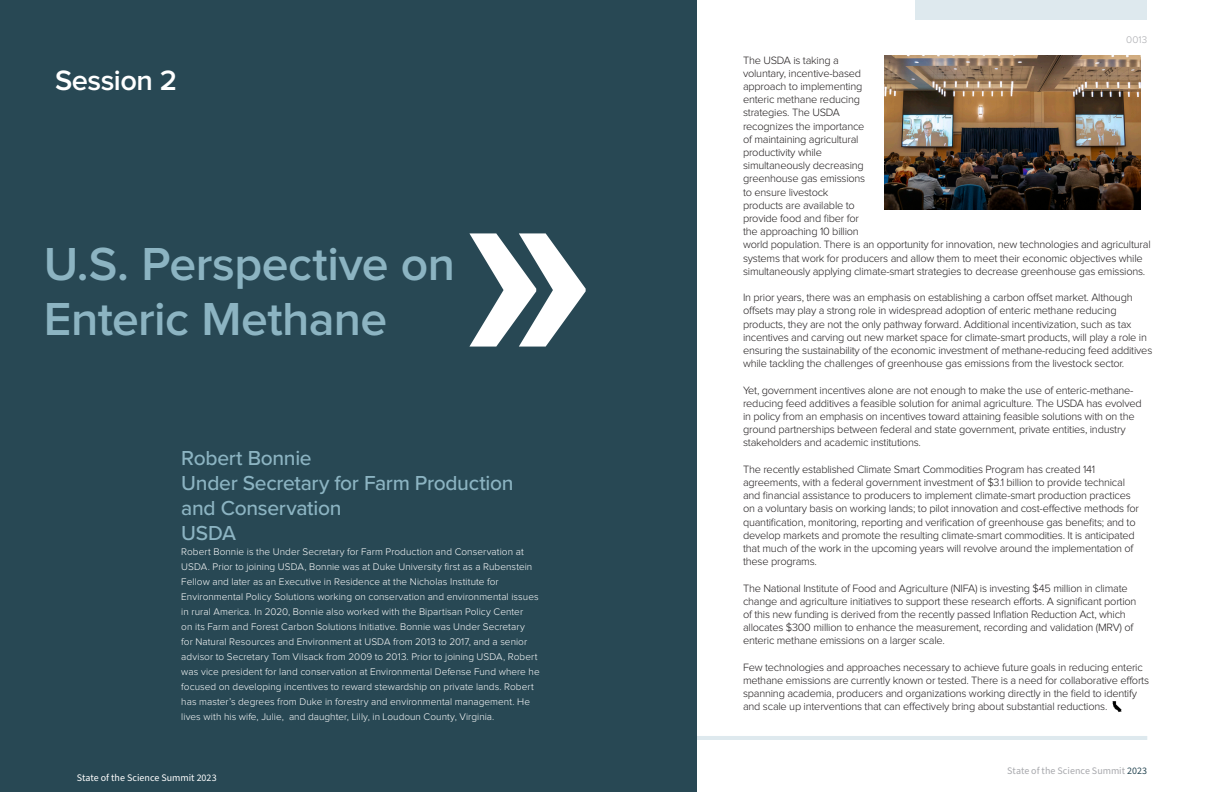
<style>
.page{position:relative;width:1224px;height:792px;background:#fff}
.page>*{position:absolute;margin:0;border:0;box-sizing:border-box;transform-origin:0 0}
.Headline_46_44_Left{font:600 48px/55px "Proxima Nova";letter-spacing:-.01em;color:#8cb4c2}
.Headline_29_30_Left{font:600 29px "Proxima Nova";letter-spacing:-.015em;color:#fff}
.Headline_21_25_Left{font:500 21px/25px "Proxima Nova";letter-spacing:-.015em;color:#8cb4c2}
.Paragraph_Style_1{font:300 11px/13.2px "Proxima Nova";letter-spacing:-.02em;color:#231f20}
.Copy_Text_10_14_Left{font:300 10px/15px "Proxima Nova";letter-spacing:.005em;color:#fff}
.t1{font:10px "Source Sans Pro";color:#a8a9ad}
.Copy_Text_10_14_Left-2{font:10px "Source Sans Pro";color:#fff}
.t2{font:300 10px "Proxima Nova";color:#a8a9ad}
.s1{color:#284854}
</style>
<div class="page">
<div style="left:916px;top:0;width:231px;height:20px;background:#dee9ee"></div>
<hr style="left:672px;top:736px;width:475px;height:4px;background:#dee9ee">
<div style="left:0;top:0;width:696px;height:792px;background:#284854"></div>
<img style="left:884px;top:55px;width:257px;height:155px">
<svg style="left:1112px;top:701px;width:10px;height:11px"></svg>
<svg style="left:469px;top:233px;width:117px;height:114px"></svg>
<p class="Headline_29_30_Left" style="left:55px;top:67px;width:124px">Session 2</p>
<p class="Headline_46_44_Left" style="left:44px;top:239px;width:413px">U.S. Perspective on<br>Enteric Methane</p>
<p class="Headline_21_25_Left" style="left:181px;top:445px;width:132px">Robert Bonnie</p>
<p class="Headline_21_25_Left" style="left:181px;top:470px;width:334px">Under Secretary for Farm Production and Conservation</p>
<p class="Headline_21_25_Left" style="left:181px;top:520px;width:56px">USDA</p>
<p class="Copy_Text_10_14_Left" style="left:181px;top:545px;width:360px">Robert Bonnie is the Under Secretary for Farm Production and Conservation at USDA. Prior to joining USDA, Bonnie was at Duke University first as a Rubenstein Fellow and later as an Executive in Residence at the Nicholas Institute for Environmental Policy Solutions working on conservation and environmental issues in rural America. In 2020, Bonnie also worked with the Bipartisan Policy Center<br>on its Farm and Forest Carbon Solutions Initiative. Bonnie was Under Secretary<br>for Natural Resources and Environment at USDA from 2013 to 2017, and a senior advisor to Secretary Tom Vilsack from 2009 to 2013. Prior to joining USDA, Robert was vice president for land conservation at Environmental Defense Fund where he focused on developing incentives to reward stewardship on private lands. Robert has master’s degrees from Duke in forestry and environmental management. He lives with his wife, Julie, and daughter, Lilly, in Loudoun County, Virginia.</p>
<p class="Copy_Text_10_14_Left-2" style="left:77px;top:771px;width:142px">State of the Science Summit 2023</p>
<p class="t2" style="left:1126px;top:35px;width:23px">0013</p>
<p class="Paragraph_Style_1" style="left:743px;top:54px;width:409px">The USDA is taking a<br>voluntary, incentive-based<br>approach to implementing<br>enteric methane reducing<br>strategies. The USDA<br>recognizes the importance<br>of maintaining agricultural<br>productivity while<br>simultaneously decreasing<br>greenhouse gas emissions<br>to ensure livestock<br>products are available to<br>provide food and fiber for<br>the approaching 10 billion<br>world population. There is an opportunity for innovation, new technologies and agricultural systems that work for producers and allow them to meet their economic objectives while simultaneously applying climate-smart strategies to decrease greenhouse gas emissions.</p>
<p class="Paragraph_Style_1" style="left:743px;top:291px;width:411px">In prior years, there was an emphasis on establishing a carbon offset market. Although offsets may play a strong role in widespread adoption of enteric methane reducing products, they are not the only pathway forward. Additional incentivization, such as tax incentives and carving out new market space for climate-smart products, will play a role in ensuring the sustainability of the economic investment of methane-reducing feed additives while tackling the challenges of greenhouse gas emissions from the livestock sector.</p>
<p class="Paragraph_Style_1" style="left:743px;top:384px;width:400px">Yet, government incentives alone are not enough to make the use of enteric-methane&shy;reducing feed additives a feasible solution for animal agriculture. The USDA has evolved in policy from an emphasis on incentives toward attaining feasible solutions with on the ground partnerships between federal and state government, private entities, industry stakeholders and academic institutions.</p>
<p class="Paragraph_Style_1" style="left:743px;top:463px;width:397px">The recently established Climate Smart Commodities Program has created 141 agreements, with a federal government investment of $3.1 billion to provide technical and financial assistance to producers to implement climate-smart production practices on a voluntary basis on working lands; to pilot innovation and cost-effective methods for quantification, monitoring, reporting and verification of greenhouse gas benefits; and to develop markets and promote the resulting climate-smart commodities. It is anticipated that much of the work in the upcoming years will revolve around the implementation of these programs.</p>
<p class="Paragraph_Style_1" style="left:743px;top:582px;width:395px">The National Institute of Food and Agriculture (NIFA) is investing $45 million in climate change and agriculture initiatives to support these research efforts. A significant portion of this new funding is derived from the recently passed Inflation Reduction Act, which allocates $300 million to enhance the measurement, recording and validation (MRV) of enteric methane emissions on a larger scale.</p>
<p class="Paragraph_Style_1" style="left:743px;top:661px;width:408px">Few technologies and approaches necessary to achieve future goals in reducing enteric methane emissions are currently known or tested. There is a need for collaborative efforts spanning academia, producers and organizations working directly in the field to identify and scale up interventions that can effectively bring about substantial reductions.</p>
<p class="t1" style="left:1007px;top:764px;width:142px">State of the Science Summit <span class="s1">2023</span></p>
</div>
